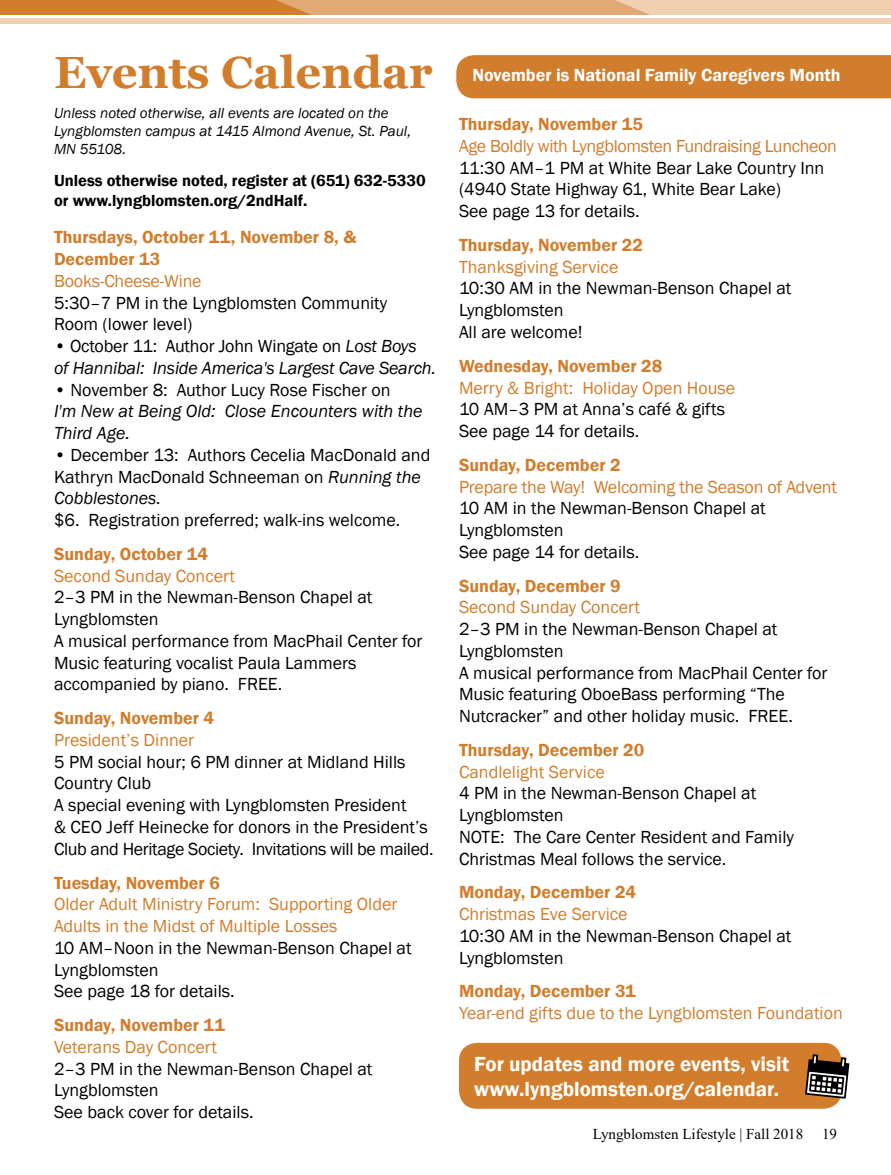
<style>
.page{position:relative;width:891px;height:1175px;background:#fff}
.page>*{position:absolute;margin:0;border:0;box-sizing:border-box;transform-origin:0 0}
.t1{font:700 45px "Georgia";color:#d17d2c}
.t2{font:600 21px/25.2px "Franklin Gothic";color:#fff}
.t3{font:18px/21.8px "Franklin Gothic";color:#000}
.t4{font:18px/21.8px "Franklin Gothic";color:#d17d2c}
.t5{font:600 18px/21.8px "Franklin Gothic";color:#d17d2c}
.t6{font:italic 18px/21.8px "Franklin Gothic";letter-spacing:-.01em;color:#000}
.t7{font:18px "Franklin Gothic";letter-spacing:-.02em;color:#d17d2c}
.t8{font:600 18px "Franklin Gothic";color:#fff}
.t9{font:600 16.5px/19.8px "Franklin Gothic";color:#000}
.t10{font:italic 15px/18px "Franklin Gothic";color:#000}
.t11{font:15px "Times New Roman";color:#000}
.s1{font-style:normal}
.s2{font-style:italic}
</style>
<div class="page">
<div style="left:456px;top:55px;width:435px;height:43px;background:#d17d2c"></div>
<svg style="left:0;top:0;width:891px;height:15px;background:#dfa66e"></svg>
<div style="left:459px;top:1042px;width:383px;height:66px;background:#d17d2c;border-radius:18px"></div>
<svg style="left:805px;top:1054px;width:45px;height:44px"></svg>
<div style="left:0;top:18px;width:891px;height:6px;background:#efd1b2"></div>
<h1 class="t1" style="left:54px;top:44px;width:380px">Events Calendar</h1>
<p class="t10" style="left:54px;top:105px;width:359px">Unless noted otherwise, all events are located on the<br>Lyngblomsten campus at 1415 Almond Avenue, St. Paul,<br>MN 55108.</p>
<p class="t9" style="left:54px;top:171px;width:373px">Unless otherwise noted, register at (651) 632-5330 or www.lyngblomsten.org/2ndHalf.</p>
<p class="t5" style="left:54px;top:227px;width:304px">Thursdays, October 11, November 8, &amp;<br>December 13</p>
<p class="t4" style="left:54px;top:270px;width:149px">Books-Cheese-Wine</p>
<p class="t3" style="left:54px;top:292px;width:335px">5:30–7 PM in the Lyngblomsten Community<br>Room (lower level)</p>
<p class="t6" style="left:54px;top:335px;width:383px"><span class="s1">• October 11: Author John Wingate on</span> Lost Boys<br>of Hannibal: Inside America's Largest Cave Search.</p>
<p class="t3" style="left:54px;top:379px;width:338px">• November 8: Author Lucy Rose Fischer on</p>
<p class="t6" style="left:54px;top:401px;width:370px">I'm New at Being Old: Close Encounters with the<br>Third Age.</p>
<p class="t3" style="left:54px;top:444px;width:378px">• December 13: Authors Cecelia MacDonald and<br>Kathryn MacDonald Schneeman on <span class="s2">Running the<br>Cobblestones.</span></p>
<p class="t3" style="left:54px;top:509px;width:348px">$6. Registration preferred; walk-ins welcome.</p>
<p class="t5" style="left:54px;top:543px;width:156px">Sunday, October 14</p>
<p class="t4" style="left:54px;top:565px;width:183px">Second Sunday Concert</p>
<p class="t3" style="left:54px;top:587px;width:370px">2–3 PM in the Newman-Benson Chapel at Lyngblomsten<br>A musical performance from MacPhail Center for Music featuring vocalist Paula Lammers accompanied by piano. FREE.</p>
<p class="t5" style="left:54px;top:707px;width:162px">Sunday, November 4</p>
<p class="t4" style="left:54px;top:729px;width:142px">President’s Dinner</p>
<p class="t3" style="left:54px;top:751px;width:381px">5 PM social hour; 6 PM dinner at Midland Hills Country Club<br>A special evening with Lyngblomsten President<br>&amp; CEO Jeff Heinecke for donors in the President’s Club and Heritage Society. Invitations will be mailed.</p>
<p class="t5" style="left:54px;top:871px;width:167px">Tuesday, November 6</p>
<p class="t4" style="left:54px;top:893px;width:345px">Older Adult Ministry Forum: Supporting Older<br>Adults in the Midst of Multiple Losses</p>
<p class="t3" style="left:54px;top:937px;width:359px">10 AM–Noon in the Newman-Benson Chapel at<br>Lyngblomsten<br>See page 18 for details.</p>
<p class="t5" style="left:54px;top:1014px;width:172px">Sunday, November 11</p>
<p class="t4" style="left:54px;top:1036px;width:165px">Veterans Day Concert</p>
<p class="t3" style="left:54px;top:1058px;width:320px">2–3 PM in the Newman-Benson Chapel at<br>Lyngblomsten<br>See back cover for details.</p>
<p class="t8" style="left:472px;top:64px;width:370px">November is National Family Caregivers Month</p>
<p class="t5" style="left:459px;top:113px;width:186px">Thursday, November 15</p>
<p class="t7" style="left:459px;top:135px;width:379px">Age Boldly with Lyngblomsten Fundraising Luncheon</p>
<p class="t3" style="left:459px;top:157px;width:367px">11:30 AM–1 PM at White Bear Lake Country Inn (4940 State Highway 61, White Bear Lake)<br>See page 13 for details.</p>
<p class="t5" style="left:459px;top:234px;width:185px">Thursday, November 22</p>
<p class="t4" style="left:459px;top:256px;width:161px">Thanksgiving Service</p>
<p class="t3" style="left:459px;top:278px;width:334px">10:30 AM in the Newman-Benson Chapel at<br>Lyngblomsten<br>All are welcome!</p>
<p class="t5" style="left:459px;top:355px;width:205px">Wednesday, November 28</p>
<p class="t4" style="left:459px;top:377px;width:278px">Merry &amp; Bright: Holiday Open House</p>
<p class="t3" style="left:459px;top:399px;width:268px">10 AM–3 PM at Anna’s café &amp; gifts<br>See page 14 for details.</p>
<p class="t5" style="left:459px;top:454px;width:163px">Sunday, December 2</p>
<p class="t4" style="left:459px;top:476px;width:380px">Prepare the Way! Welcoming the Season of Advent</p>
<p class="t3" style="left:459px;top:498px;width:308px">10 AM in the Newman-Benson Chapel at<br>Lyngblomsten<br>See page 14 for details.</p>
<p class="t5" style="left:459px;top:575px;width:163px">Sunday, December 9</p>
<p class="t4" style="left:459px;top:597px;width:183px">Second Sunday Concert</p>
<p class="t3" style="left:459px;top:618px;width:370px">2–3 PM in the Newman-Benson Chapel at Lyngblomsten<br>A musical performance from MacPhail Center for Music featuring OboeBass performing “The Nutcracker” and other holiday music. FREE.</p>
<p class="t5" style="left:459px;top:739px;width:187px">Thursday, December 20</p>
<p class="t4" style="left:459px;top:761px;width:147px">Candlelight Service</p>
<p class="t3" style="left:459px;top:783px;width:336px">4 PM in the Newman-Benson Chapel at<br>Lyngblomsten<br>NOTE: The Care Center Resident and Family<br>Christmas Meal follows the service.</p>
<p class="t5" style="left:459px;top:881px;width:179px">Monday, December 24</p>
<p class="t4" style="left:459px;top:903px;width:170px">Christmas Eve Service</p>
<p class="t3" style="left:459px;top:925px;width:334px">10:30 AM in the Newman-Benson Chapel at<br>Lyngblomsten</p>
<p class="t5" style="left:459px;top:980px;width:178px">Monday, December 31</p>
<p class="t4" style="left:459px;top:1002px;width:385px">Year-end gifts due to the Lyngblomsten Foundation</p>
<p class="t2" style="left:474px;top:1051px;width:316px">For updates and more events, visit www.lyngblomsten.org/calendar.</p>
<p class="t11" style="left:593px;top:1123px;width:212px">Lyngblomsten Lifestyle | Fall 2018</p>
<p class="t11" style="left:822px;top:1123px;width:16px">19</p>
</div>
